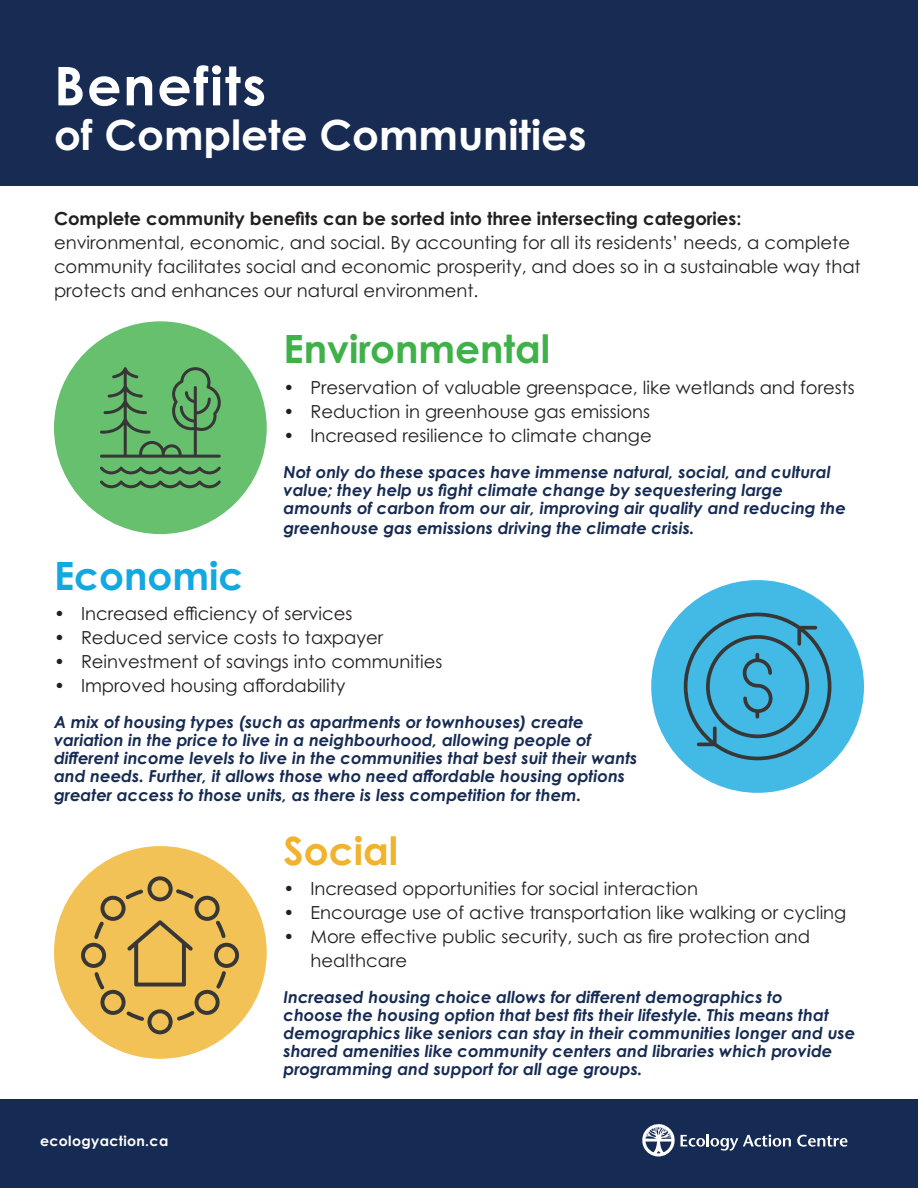
<style>
.page{position:relative;width:918px;height:1188px;background:#fff}
.page>*{position:absolute;margin:0;border:0;box-sizing:border-box;transform-origin:0 0}
.t1{font:700 53.4px "Century Gothic Pro";letter-spacing:.03em;color:#fff}
.t2{font:700 41.55px "Century Gothic Pro";color:#fff}
.t3{font:700 39px "Century Gothic Pro";color:#40b149}
.t4{font:700 39px "Century Gothic Pro";color:#14a8e0}
.t5{font:700 39px "Century Gothic Pro";color:#f1b32d}
.t6{font:18px/24px "Century Gothic Pro";color:#231f20}
.t7{font:italic 700 16.5px/18px "Century Gothic Pro";color:#162b53}
.t8{font:700 14.1px "Century Gothic Pro";letter-spacing:.025em;color:#fff}
.s1{font-weight:700}
</style>
<div class="page">
<div style="left:0;top:1099px;width:918px;height:89px;background:#162b53"></div>
<svg style="left:681px;top:1134px;width:110px;height:17px"></svg>
<svg style="left:797px;top:1135px;width:51px;height:12px"></svg>
<svg style="left:642px;top:1124px;width:33px;height:33px"></svg>
<div style="left:0;top:0;width:918px;height:186px;background:#172b53"></div>
<div style="left:54px;top:321px;width:213px;height:213px;background:#66c06d;border-radius:50%"></div>
<svg style="left:100px;top:480px;width:121px;height:8px"></svg>
<svg style="left:100px;top:466px;width:121px;height:8px"></svg>
<svg style="left:100px;top:367px;width:121px;height:91px"></svg>
<div style="left:651px;top:580px;width:213px;height:213px;background:#43b9e6;border-radius:50%"></div>
<svg style="left:684px;top:613px;width:147px;height:147px"></svg>
<div style="left:54px;top:846px;width:213px;height:213px;background:#f3c257;border-radius:50%"></div>
<svg style="left:81px;top:876px;width:158px;height:158px"></svg>
<p class="t1" style="left:54px;top:53px;width:214px">Benefits</p>
<p class="t2" style="left:54px;top:109px;width:534px">of Complete Communities</p>
<p class="t6" style="left:54px;top:207px;width:808px"><span class="s1">Complete community benefits can be sorted into three intersecting categories: </span>environmental, economic, and social. By accounting for all its residents’ needs, a complete community facilitates social and economic prosperity, and does so in a sustainable way that protects and enhances our natural environment.</p>
<p class="t3" style="left:284px;top:324px;width:268px">Environmental</p>
<p class="t6" style="left:284px;top:376px;width:573px">• Preservation of valuable greenspace, like wetlands and forests</p>
<p class="t6" style="left:284px;top:400px;width:368px">• Reduction in greenhouse gas emissions</p>
<p class="t6" style="left:284px;top:424px;width:370px">• Increased resilience to climate change</p>
<p class="t7" style="left:284px;top:463px;width:564px">Not only do these spaces have immense natural, social, and cultural value; they help us fight climate change by sequestering large amounts of carbon from our air, improving air quality and reducing the</p>
<p class="t7" style="left:284px;top:519px;width:413px">greenhouse gas emissions driving the climate crisis.</p>
<p class="t4" style="left:54px;top:552px;width:191px">Economic</p>
<p class="t6" style="left:54px;top:601px;width:300px">• Increased efficiency of services</p>
<p class="t6" style="left:54px;top:625px;width:331px">• Reduced service costs to taxpayer</p>
<p class="t6" style="left:54px;top:649px;width:390px">• Reinvestment of savings into communities</p>
<p class="t6" style="left:54px;top:673px;width:293px">• Improved housing affordability</p>
<p class="t7" style="left:54px;top:713px;width:585px">A mix of housing types (such as apartments or townhouses) create variation in the price to live in a neighbourhood, allowing people of different income levels to live in the communities that best suit their wants and needs. Further, it allows those who need affordable housing options</p>
<p class="t7" style="left:54px;top:786px;width:529px">greater access to those units, as there is less competition for them.</p>
<p class="t5" style="left:284px;top:827px;width:116px">Social</p>
<p class="t6" style="left:284px;top:876px;width:416px">• Increased opportunities for social interaction</p>
<p class="t6" style="left:284px;top:900px;width:564px">• Encourage use of active transportation like walking or cycling</p>
<p class="t6" style="left:310px;top:924px;width:501px;text-indent:-27px">• More effective public security, such as fire protection and healthcare</p>
<p class="t7" style="left:284px;top:987px;width:573px">Increased housing choice allows for different demographics to<br>choose the housing option that best fits their lifestyle. This means that demographics like seniors can stay in their communities longer and use shared amenities like community centers and libraries which provide programming and support for all age groups.</p>
<p class="t8" style="left:40px;top:1133px;width:130px">ecologyaction.ca</p>
</div>
